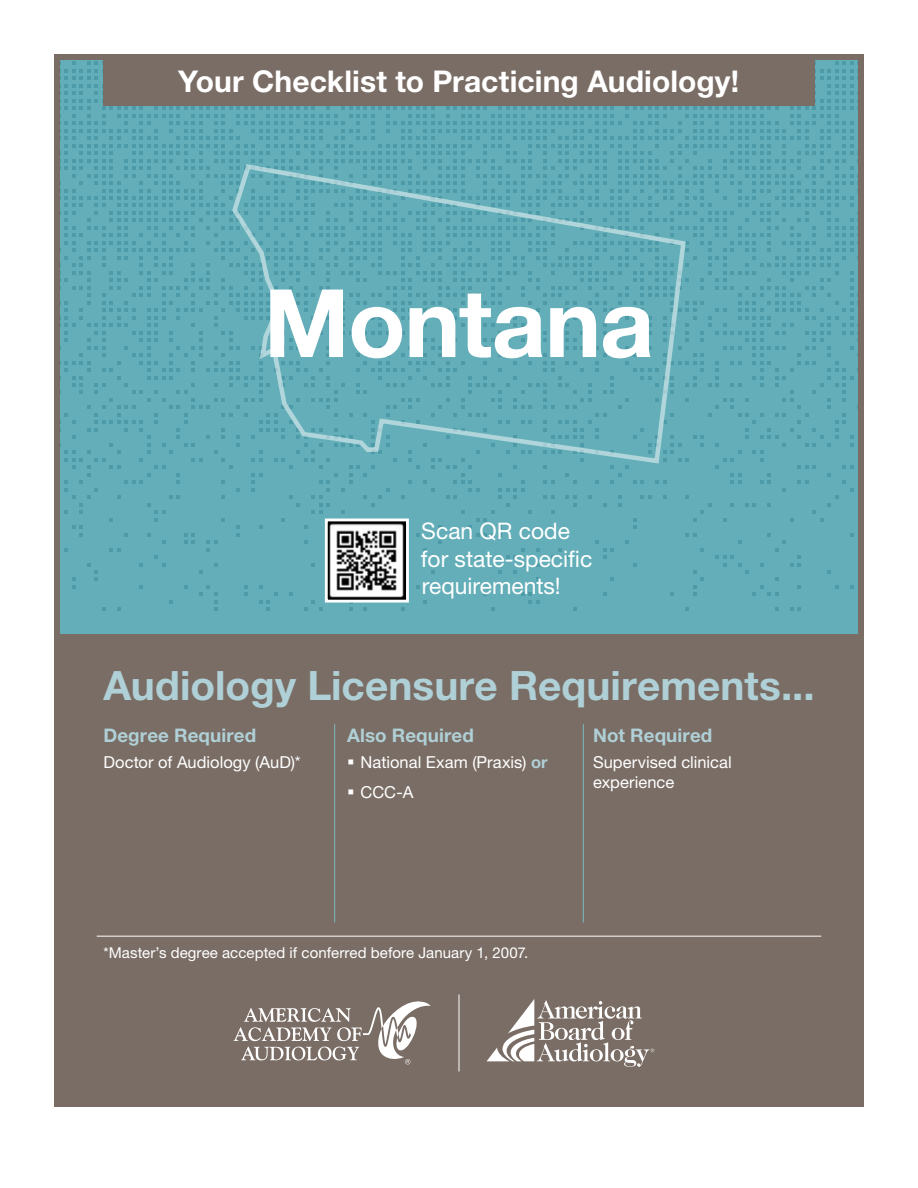
<style>
.page{position:relative;width:918px;height:1188px;background:#fff}
.page>*{position:absolute;margin:0;border:0;box-sizing:border-box;transform-origin:0 0}
.t1{font:700 94.5px "Helvetica Neue LT Std";letter-spacing:-.015em;color:#fff}
.t2{font:700 40.5px "Helvetica Neue LT Std";letter-spacing:.005em;color:#afd0d6}
.t3{font:700 30px "Helvetica Neue LT Std";color:#fff}
.t4{font:22.8px/27.3px "Helvetica Neue LT Std";color:#fff}
.t5{font:700 18.75px "Helvetica Neue LT Std";letter-spacing:.005em;color:#afd0d6}
.t6{font:16.5px/29.2px "Helvetica Neue LT Std";color:#fff}
.t7{font:15px "Helvetica Neue LT Std";letter-spacing:.005em;color:#fff}
.s1{font-weight:700;color:#afd0d6}
</style>
<div class="page">
<div style="left:54px;top:54px;width:810px;height:605px;background:#63aeb8"></div>
<div style="left:54px;top:634px;width:810px;height:473px;background:#7a6d65"></div>
<svg style="left:57px;top:54px;width:804px;height:557px"></svg>
<svg style="left:233px;top:1001px;width:198px;height:63px"></svg>
<svg style="left:487px;top:999px;width:168px;height:68px"></svg>
<hr style="left:459px;top:994px;width:1px;height:77px;background:#fff">
<hr style="left:334px;top:724px;width:1px;height:198px;background:#7db8c1">
<hr style="left:583px;top:724px;width:1px;height:198px;background:#7db8c1">
<div style="left:103px;top:54px;width:711px;height:52px;background:#7a6d65"></div>
<hr style="left:97px;top:936px;width:724px;height:1px;background:#fff">
<svg style="left:231px;top:163px;width:456px;height:302px"></svg>
<h3 class="t3" style="left:178px;top:63px;width:562px">Your Checklist to Practicing Audiology!</h3>
<h1 class="t1" style="left:264px;top:265px;width:392px">Montana</h1>
<h3 class="t4" style="left:421px;top:517px;width:173px">Scan QR code for state-specific requirements!</h3>
<h2 class="t2" style="left:103px;top:661px;width:713px">Audiology Licensure Requirements...</h2>
<p class="t5" style="left:103px;top:724px;width:154px">Degree Required</p>
<p class="t6" style="left:103px;top:748px;width:199px">Doctor of Audiology (AuD)*</p>
<p class="t5" style="left:347px;top:724px;width:128px">Also Required</p>
<p class="t6" style="left:361px;top:748px;width:189px">National Exam (Praxis) <span class="s1">or<br></span>CCC-A</p>
<p class="t5" style="left:593px;top:724px;width:121px">Not Required</p>
<p class="t6" style="left:593px;top:753px;width:140px;line-height:19.5px">Supervised clinical experience</p>
<p class="t7" style="left:103px;top:943px;width:426px">*Master’s degree accepted if conferred before January 1, 2007.</p>
</div>
